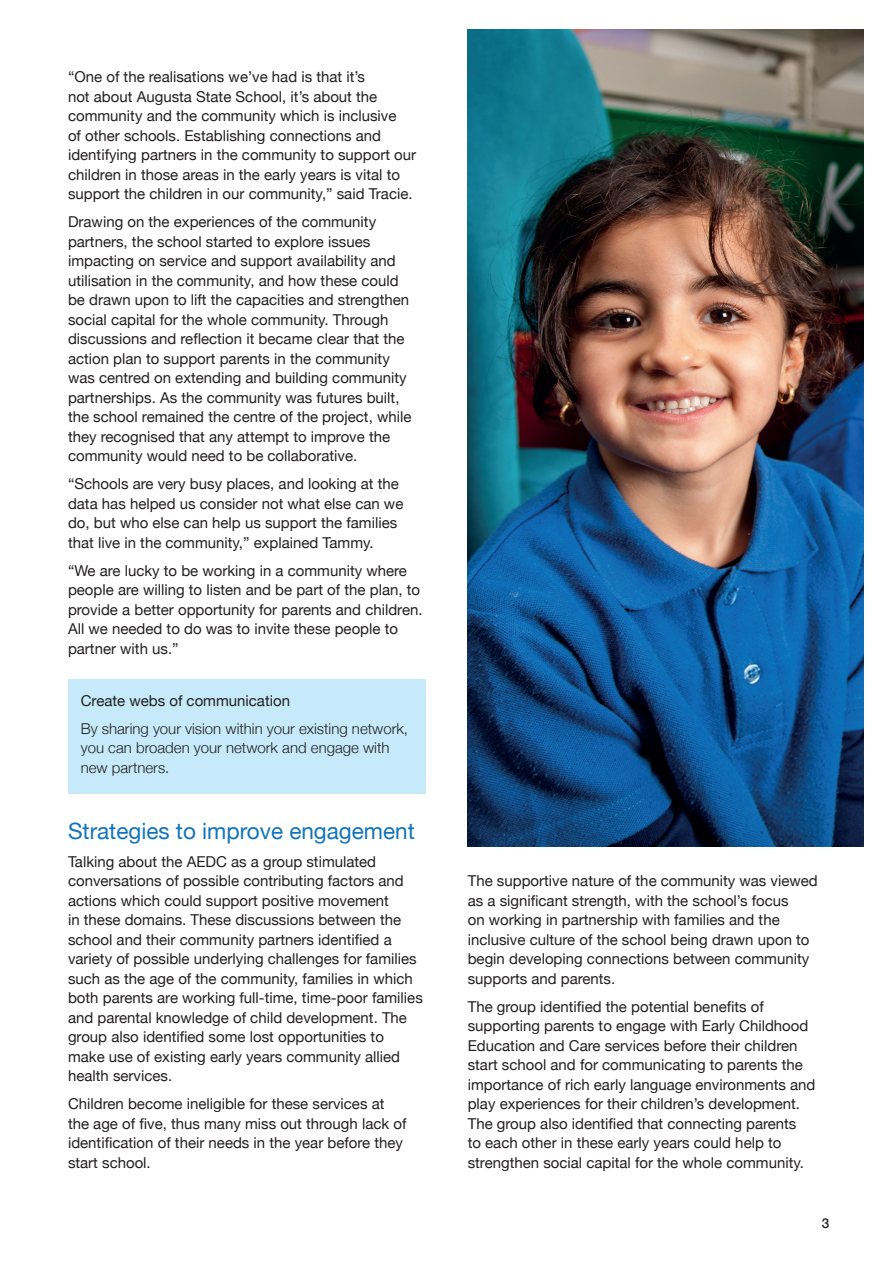
<style>
.page{position:relative;width:893px;height:1263px;background:#fff}
.page>*{position:absolute;margin:0;border:0;box-sizing:border-box;transform-origin:0 0}
.t1{font:22.5px "Helvetica Neue";color:#1074bc}
.t2{font:15px/19.5px "Helvetica Neue";color:#231f20}
.t3{font:300 15px "Helvetica Neue";color:#231f20}
.t4{font:500 13.5px "Helvetica Neue";color:#231f20}
</style>
<div class="page">
<div style="left:68px;top:679px;width:357px;height:114px;background:#c6eafa"></div>
<img style="left:468px;top:30px;width:395px;height:816px">
<p class="t2" style="left:68px;top:68px;width:350px">“One of the realisations we’ve had is that it’s<br>not about Augusta State School, it’s about the community and the community which is inclusive<br>of other schools. Establishing connections and identifying partners in the community to support our children in those areas in the early years is vital to support the children in our community,” said Tracie.</p>
<p class="t2" style="left:68px;top:213px;width:332px">Drawing on the experiences of the community partners, the school started to explore issues impacting on service and support availability and utilisation in the community, and how these could</p>
<p class="t2" style="left:68px;top:291px;width:343px">be drawn upon to lift the capacities and strengthen</p>
<p class="t2" style="left:68px;top:311px;width:345px">social capital for the whole community. Through discussions and reflection it became clear that the action plan to support parents in the community was centred on extending and building community partnerships. As the community was futures built, the school remained the centre of the project, while they recognised that any attempt to improve the community would need to be collaborative.</p>
<p class="t2" style="left:68px;top:475px;width:332px">“Schools are very busy places, and looking at the</p>
<p class="t2" style="left:68px;top:495px;width:337px">data has helped us consider not what else can we</p>
<p class="t2" style="left:68px;top:514px;width:331px">do, but who else can help us support the families that live in the community,” explained Tammy.</p>
<p class="t2" style="left:68px;top:562px;width:356px">“We are lucky to be working in a community where people are willing to listen and be part of the plan, to provide a better opportunity for parents and children.</p>
<p class="t2" style="left:68px;top:620px;width:332px">All we needed to do was to invite these people to</p>
<p class="t2" style="left:68px;top:640px;width:112px">partner with us.”</p>
<p class="t2" style="left:81px;top:691px;width:211px">Create webs of communication</p>
<p class="t3" style="left:81px;top:716px;width:329px">By sharing your vision within your existing network,</p>
<p class="t3" style="left:81px;top:736px;width:310px">you can broaden your network and engage with</p>
<p class="t3" style="left:81px;top:755px;width:90px">new partners.</p>
<h1 class="t1" style="left:68px;top:815px;width:348px">Strategies to improve engagement</h1>
<p class="t2" style="left:68px;top:853px;width:310px">Talking about the AEDC as a group stimulated</p>
<p class="t2" style="left:68px;top:872px;width:337px">conversations of possible contributing factors and</p>
<p class="t2" style="left:68px;top:892px;width:356px">actions which could support positive movement<br>in these domains. These discussions between the school and their community partners identified a variety of possible underlying challenges for families such as the age of the community, families in which both parents are working full-time, time-poor families and parental knowledge of child development. The group also identified some lost opportunities to make use of existing early years community allied</p>
<p class="t2" style="left:68px;top:1067px;width:106px">health services.</p>
<p class="t2" style="left:68px;top:1095px;width:340px">Children become ineligible for these services at the age of five, thus many miss out through lack of identification of their needs in the year before they</p>
<p class="t2" style="left:68px;top:1154px;width:84px">start school.</p>
<p class="t2" style="left:468px;top:872px;width:352px">The supportive nature of the community was viewed as a significant strength, with the school’s focus<br>on working in partnership with families and the</p>
<p class="t2" style="left:468px;top:930px;width:343px">inclusive culture of the school being drawn upon to</p>
<p class="t2" style="left:468px;top:950px;width:343px">begin developing connections between community</p>
<p class="t2" style="left:468px;top:969px;width:149px">supports and parents.</p>
<p class="t2" style="left:468px;top:997px;width:349px">The group identified the potential benefits of supporting parents to engage with Early Childhood Education and Care services before their children start school and for communicating to parents the importance of rich early language environments and play experiences for their children’s development.<br>The group also identified that connecting parents<br>to each other in these early years could help to strengthen social capital for the whole community.</p>
<p class="t4" style="left:822px;top:1212px;width:9px">3</p>
</div>
